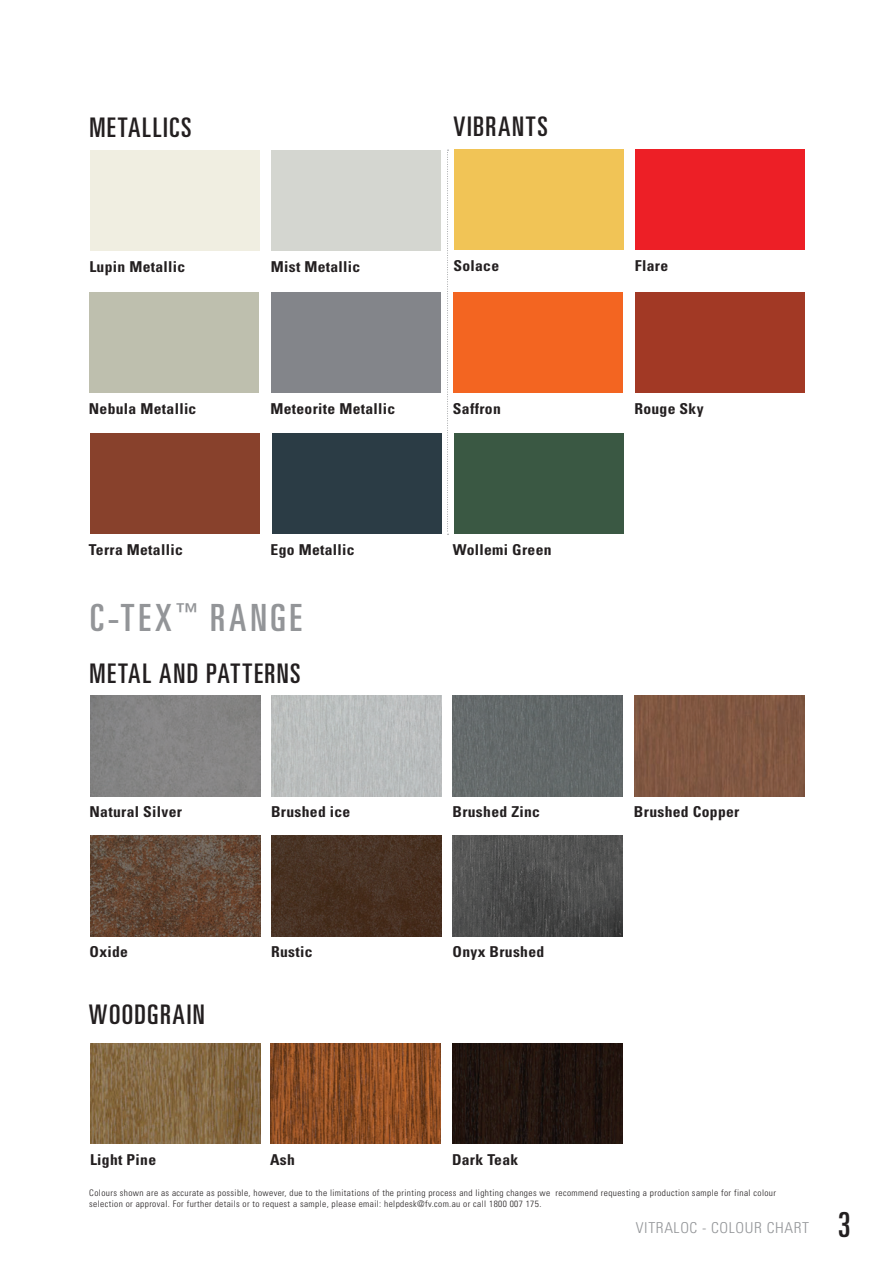
<style>
.page{position:relative;width:893px;height:1263px;background:#fff}
.page>*{position:absolute;margin:0;border:0;box-sizing:border-box;transform-origin:0 0}
.t1{font:ultra-condensed 37.5px "Univers";letter-spacing:.095em;color:#939598;scale:1.04 1}
.t2{font:ultra-condensed 34.5px "Univers";color:#231f20}
.t3{font:ultra-condensed 27px "Univers";letter-spacing:.055em;color:#231f20;scale:1.04 1}
.t4{font:700 condensed 15px "Univers";letter-spacing:.02em;color:#231f20;scale:1.04 1}
.t5{font:300 condensed 15px "Univers";letter-spacing:.04em;color:#939598;scale:1.04 1}
.t6{font:300 condensed 9px/10.8px "Univers";letter-spacing:.04em;color:#231f20;scale:1.04 1}
</style>
<div class="page">
<div style="left:90px;top:695px;width:170px;height:101px;background:#858484"></div>
<img style="left:90px;top:835px;width:170px;height:101px">
<div style="left:454px;top:150px;width:170px;height:100px;background:#f1c456"></div>
<div style="left:90px;top:150px;width:170px;height:101px;background:#f0eee1"></div>
<div style="left:454px;top:434px;width:170px;height:100px;background:#3a5843"></div>
<div style="left:90px;top:434px;width:170px;height:100px;background:#88412c"></div>
<div style="left:271px;top:434px;width:170px;height:100px;background:#2b3c45"></div>
<img style="left:271px;top:695px;width:170px;height:101px">
<img style="left:271px;top:835px;width:170px;height:101px">
<div style="left:635px;top:150px;width:170px;height:100px;background:#ed1f26"></div>
<div style="left:271px;top:150px;width:170px;height:101px;background:#d4d6d0"></div>
<img style="left:453px;top:695px;width:170px;height:101px">
<img style="left:453px;top:835px;width:170px;height:101px">
<div style="left:634px;top:695px;width:170px;height:101px;background:#805742"></div>
<img style="left:271px;top:1043px;width:169px;height:101px">
<img style="left:452px;top:1043px;width:170px;height:101px">
<img style="left:90px;top:1043px;width:170px;height:101px">
<div style="left:453px;top:292px;width:170px;height:101px;background:#f36521"></div>
<div style="left:89px;top:292px;width:170px;height:101px;background:#bebfae"></div>
<div style="left:635px;top:292px;width:170px;height:101px;background:#a23925"></div>
<div style="left:271px;top:292px;width:170px;height:101px;background:#83858a"></div>
<svg style="left:447px;top:150px;width:2px;height:385px"></svg>
<h3 class="t3" style="left:89px;top:112px;width:100px">METALLICS</h3>
<h3 class="t3" style="left:453px;top:111px;width:92px">VIBRANTS</h3>
<h3 class="t4" style="left:89px;top:257px;width:94px">Lupin Metallic</h3>
<h3 class="t4" style="left:453px;top:257px;width:46px">Solace</h3>
<h3 class="t4" style="left:271px;top:257px;width:88px">Mist Metallic</h3>
<h3 class="t4" style="left:635px;top:257px;width:34px">Flare</h3>
<h3 class="t4" style="left:89px;top:399px;width:105px">Nebula Metallic</h3>
<h3 class="t4" style="left:270px;top:399px;width:122px">Meteorite Metallic</h3>
<h3 class="t4" style="left:453px;top:399px;width:47px">Saffron</h3>
<h3 class="t4" style="left:634px;top:399px;width:68px">Rouge Sky</h3>
<h3 class="t4" style="left:89px;top:540px;width:92px">Terra Metallic</h3>
<h3 class="t4" style="left:271px;top:540px;width:82px">Ego Metallic</h3>
<h3 class="t4" style="left:453px;top:540px;width:96px">Wollemi Green</h3>
<h1 class="t1" style="left:90px;top:596px;width:205px">C-TEX<sup>™</sup> RANGE</h1>
<h3 class="t3" style="left:90px;top:658px;width:204px">METAL AND PATTERNS</h3>
<h3 class="t4" style="left:90px;top:802px;width:90px">Natural Silver</h3>
<h3 class="t4" style="left:90px;top:942px;width:39px">Oxide</h3>
<h3 class="t3" style="left:89px;top:999px;width:113px">WOODGRAIN</h3>
<h3 class="t4" style="left:271px;top:802px;width:78px">Brushed ice</h3>
<h3 class="t4" style="left:271px;top:942px;width:41px">Rustic</h3>
<h3 class="t4" style="left:452px;top:802px;width:86px">Brushed Zinc</h3>
<h3 class="t4" style="left:452px;top:942px;width:90px">Onyx Brushed</h3>
<h3 class="t4" style="left:90px;top:1150px;width:65px">Light Pine</h3>
<h3 class="t4" style="left:270px;top:1150px;width:25px">Ash</h3>
<h3 class="t4" style="left:452px;top:1150px;width:65px">Dark Teak</h3>
<h3 class="t4" style="left:634px;top:802px;width:103px">Brushed Copper</h3>
<p class="t6" style="left:89px;top:1187px;width:662px">Colours shown are as accurate as possible, however, due to the limitations of the printing process and lighting changes we recommend requesting a production sample for final colour selection or approval. For further details or to request a sample, please email: helpdesk@fv.com.au or call 1800 007 175.</p>
<h3 class="t5" style="left:636px;top:1218px;width:168px">VITRALOC - COLOUR CHART</h3>
<h2 class="t2" style="left:838px;top:1205px;width:14px">3</h2>
</div>
